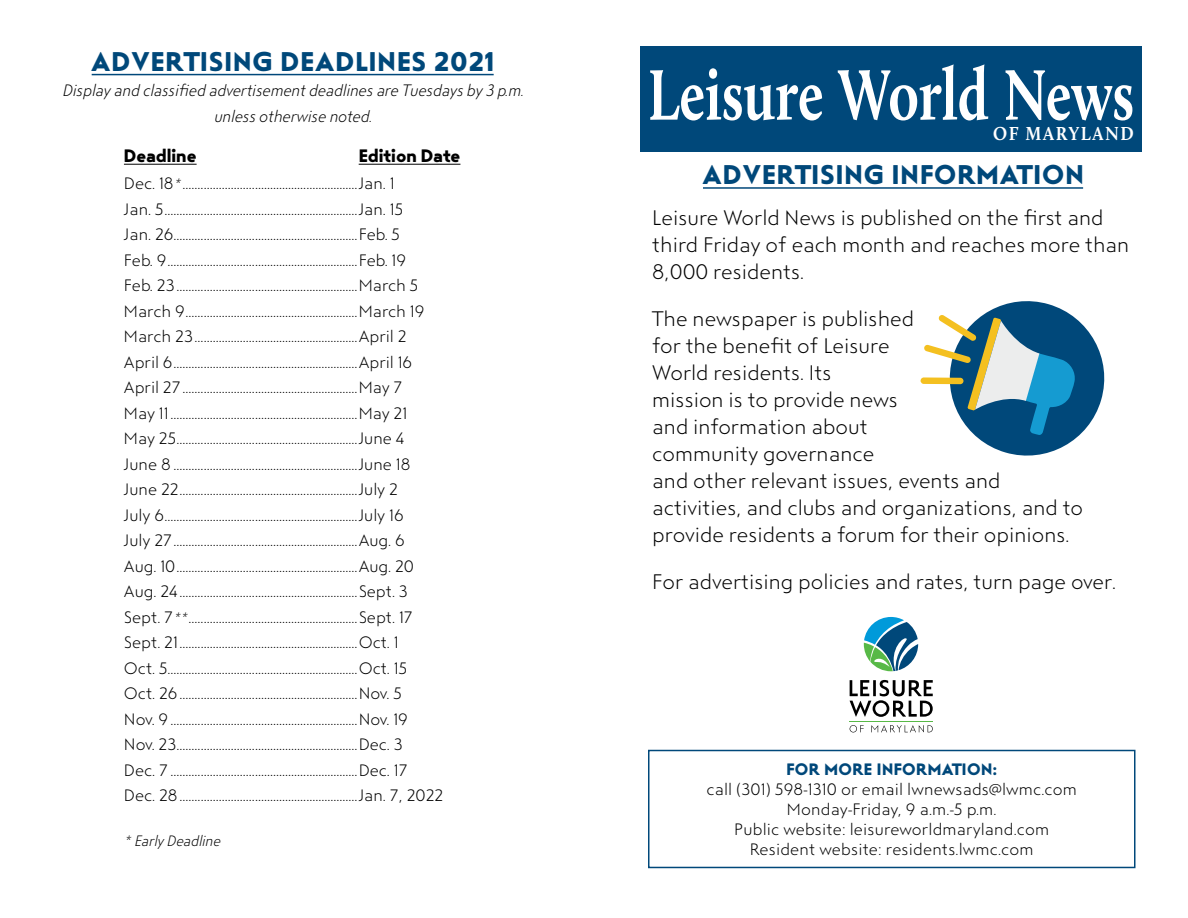
<style>
.page{position:relative;width:1188px;height:918px;background:#fff}
.page>*{position:absolute;margin:0;border:0;box-sizing:border-box;transform-origin:0 0}
.t1{font:700 73.8px "Calluna";color:#fff;scale:.75 1}
.t2{font:27px "Steagal Bo";letter-spacing:.04em;color:#00487a}
.t3{font:21px/27px "Steagal Li";color:#000}
.t4{font:700 19.5px "Calluna";letter-spacing:.095em;color:#fff;scale:.9 1}
.t5{font:18px "Steagal Bo";color:#000}
.t6{font:16.5px/25.5px "Steagal Li";color:#000}
.t7{font:16.5px/25.5px "Steagal Li It";color:#000;text-align:center}
.t8{font:16.5px "Steagal Bo";letter-spacing:.03em;color:#00487a}
.t9{font:15px "Steagal Li It";color:#000}
.s1{font-family:"Steagal Li It";font-size:15px}
</style>
<div class="page">
<svg style="left:921px;top:301px;width:184px;height:155px"></svg>
<hr style="left:703px;top:187px;width:380px;height:2px;background:#00487a">
<div style="left:640px;top:46px;width:502px;height:106px;background:#00487a"></div>
<hr style="left:92px;top:74px;width:402px;height:1px;background:#00487a">
<hr style="left:124px;top:164px;width:73px;height:1px;background:#000">
<hr style="left:359px;top:164px;width:101px;height:1px;background:#000">
<svg style="left:850px;top:680px;width:83px;height:37px"></svg>
<svg style="left:850px;top:725px;width:14px;height:7px"></svg>
<svg style="left:871px;top:725px;width:62px;height:7px"></svg>
<hr style="left:849px;top:721px;width:84px;height:1px;background:#58b947">
<svg style="left:864px;top:617px;width:54px;height:54px"></svg>
<div style="left:648px;top:750px;width:488px;height:118px;border:2px solid #00487a"></div>
<h2 class="t2" style="left:91px;top:46px;width:405px">ADVERTISING DEADLINES 2021</h2>
<p class="t7" style="left:62px;top:78px;width:462px">Display and classified advertisement deadlines are Tuesdays by 3 p.m. unless otherwise noted.</p>
<p class="t5" style="left:124px;top:146px;width:74px">Deadline</p>
<p class="t5" style="left:359px;top:146px;width:103px">Edition Date</p>
<p class="t6" style="left:124px;top:171px;width:321px">Dec. 18<span class="s1">*</span> ..........................................................Jan. 1<br>Jan. 5................................................................Jan. 15<br>Jan. 26.............................................................Feb. 5<br>Feb. 9...............................................................Feb. 19<br>Feb. 23............................................................March 5<br>March 9.........................................................March 19<br>March 23......................................................April 2<br>April 6.............................................................April 16<br>April 27..........................................................May 7<br>May 11..............................................................May 21<br>May 25............................................................June 4<br>June 8 .............................................................June 18<br>June 22...........................................................July 2<br>July 6................................................................July 16<br>July 27.............................................................Aug. 6<br>Aug. 10............................................................Aug. 20<br>Aug. 24...........................................................Sept. 3<br>Sept. 7<span class="s1">**</span>........................................................Sept. 17<br>Sept. 21...........................................................Oct. 1<br>Oct. 5...............................................................Oct. 15<br>Oct. 26...........................................................Nov. 5<br>Nov. 9..............................................................Nov. 19<br>Nov. 23............................................................Dec. 3<br>Dec. 7 ..............................................................Dec. 17<br>Dec. 28...........................................................Jan. 7, 2022</p>
<p class="t9" style="left:124px;top:833px;width:98px">* Early Deadline</p>
<h1 class="t1" style="left:648px;top:49px;width:650px">Leisure World News</h1>
<p class="t4" style="left:993px;top:122px;width:158px">OF MARYLAND</p>
<h2 class="t2" style="left:702px;top:159px;width:383px">ADVERTISING INFORMATION</h2>
<p class="t3" style="left:652px;top:204px;width:479px">Leisure World News is published on the first and third Friday of each month and reaches more than<br>8,000 residents.</p>
<p class="t3" style="left:652px;top:306px;width:432px">The newspaper is published<br>for the benefit of Leisure<br>World residents. Its<br>mission is to provide news<br>and information about<br>community governance<br>and other relevant issues, events and activities, and clubs and organizations, and to provide residents a forum for their opinions.</p>
<p class="t3" style="left:652px;top:569px;width:465px">For advertising policies and rates, turn page over.</p>
<p class="t8" style="left:786px;top:760px;width:212px">FOR MORE INFORMATION:</p>
<p class="t6" style="left:706px;top:780px;width:372px;line-height:19.8px;text-align:center">call (301) 598-1310 or email lwnewsads@lwmc.com Monday-Friday, 9 a.m.-5 p.m.<br>Public website: leisureworldmaryland.com Resident website: residents.lwmc.com</p>
</div>
